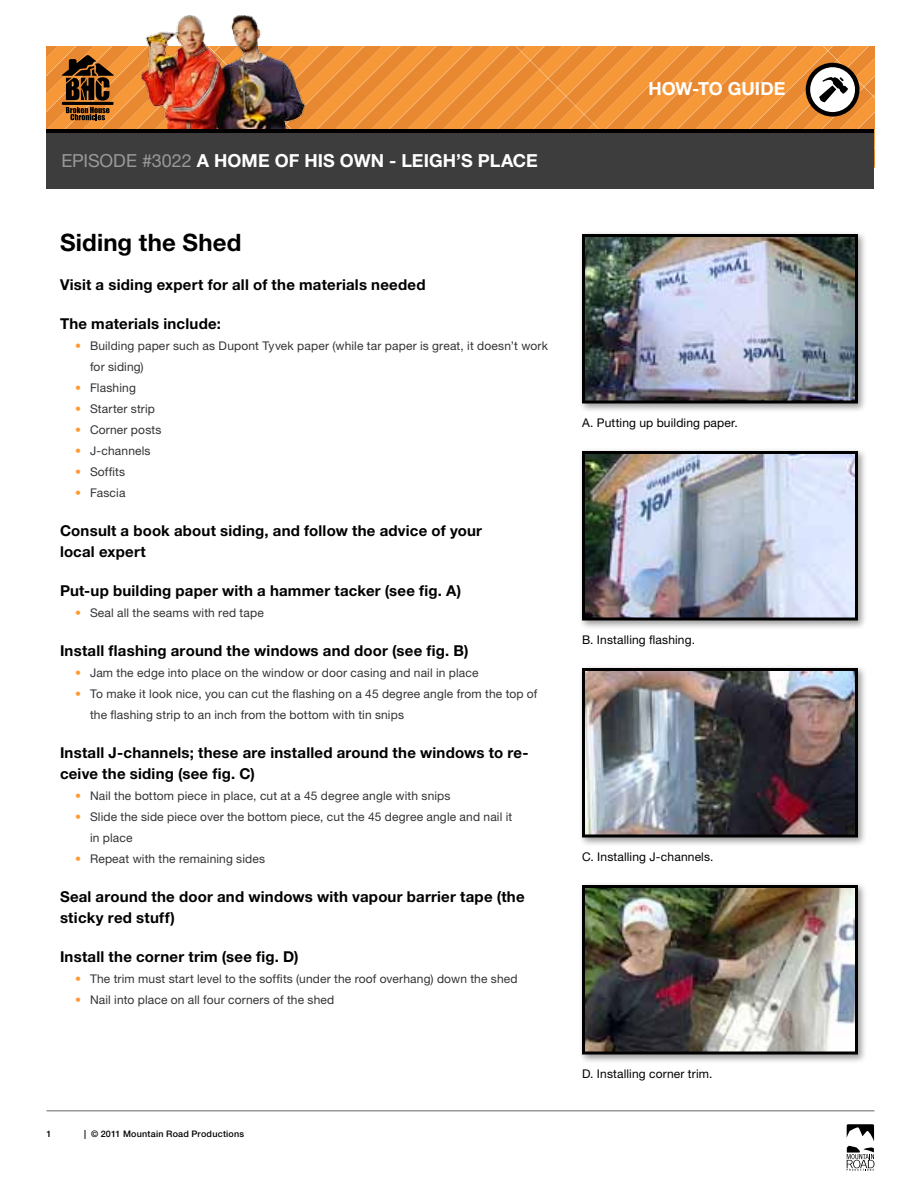
<style>
.page{position:relative;width:918px;height:1188px;background:#fff}
.page>*{position:absolute;margin:0;border:0;box-sizing:border-box;transform-origin:0 0}
.t1{font:700 24px "Helvetica Neue LT Std";color:#000}
.t2{font:700 18px "Helvetica Neue LT Std";letter-spacing:.005em;color:#fff}
.t3{font:700 15px/21px "Helvetica Neue LT Std";letter-spacing:.015em;color:#000}
.t4{font:12px/21px "Helvetica Neue LT Std";letter-spacing:.015em;color:#333}
.t5{font:12px "Helvetica Neue LT Std";letter-spacing:.015em;color:#000}
.t6{font:500 9px "Helvetica Neue LT Std";letter-spacing:.025em;color:#000}
.s1{font-weight:400;color:#999}
.s2{color:#f93}
</style>
<div class="page">
<svg style="left:847px;top:1124px;width:28px;height:47px"></svg>
<svg style="left:46px;top:46px;width:829px;height:122px;background:#ef9238"></svg>
<svg style="left:66px;top:107px;width:44px;height:13px"></svg>
<svg style="left:62px;top:55px;width:52px;height:46px;background:#70441a"></svg>
<hr style="left:62px;top:102px;width:52px;height:3px;background:#000">
<div style="left:46px;top:129px;width:828px;height:60px;background:#3d3d3d"></div>
<hr style="left:46px;top:129px;width:828px;height:4px;background:#000">
<svg style="left:806px;top:63px;width:54px;height:54px"></svg>
<img style="left:126px;top:15px;width:197px;height:114px">
<hr style="left:46px;top:1110px;width:828px;height:2px;background:#999">
<div style="left:579px;top:231px;width:289px;height:182px;background:#000;opacity:.4"></div>
<img style="left:586px;top:238px;width:268px;height:162px">
<div style="left:582px;top:234px;width:276px;height:170px;border:3px solid #000"></div>
<div style="left:579px;top:448px;width:289px;height:182px;background:#000;opacity:.4"></div>
<img style="left:586px;top:455px;width:268px;height:162px">
<div style="left:582px;top:451px;width:276px;height:170px;border:3px solid #000"></div>
<div style="left:579px;top:665px;width:289px;height:182px;background:#000;opacity:.4"></div>
<img style="left:586px;top:672px;width:268px;height:161px">
<div style="left:582px;top:668px;width:276px;height:169px;border:3px solid #000"></div>
<div style="left:579px;top:882px;width:289px;height:182px;background:#000;opacity:.4"></div>
<img style="left:586px;top:889px;width:268px;height:161px">
<div style="left:582px;top:885px;width:276px;height:169px;border:3px solid #000"></div>
<h2 class="t2" style="left:62px;top:150px;width:478px"><span class="s1">Episode #3022</span> A home of his own - Leigh’s place</h2>
<h1 class="t1" style="left:60px;top:228px;width:183px">Siding the Shed</h1>
<p class="t3" style="left:60px;top:274px;width:367px">Visit a siding expert for all of the materials needed</p>
<p class="t3" style="left:60px;top:313px;width:162px">The materials include:</p>
<p class="t4" style="left:90px;top:335px;width:459px;text-indent:-15px"><span class="s2">•</span> Building paper such as Dupont Tyvek paper (while tar paper is great, it doesn’t work for siding)</p>
<p class="t4" style="left:75px;top:377px;width:62px"><span class="s2">•</span> Flashing</p>
<p class="t4" style="left:75px;top:398px;width:82px"><span class="s2">•</span> Starter strip</p>
<p class="t4" style="left:75px;top:419px;width:88px"><span class="s2">•</span> Corner posts</p>
<p class="t4" style="left:75px;top:440px;width:77px"><span class="s2">•</span> J-channels</p>
<p class="t4" style="left:75px;top:461px;width:52px"><span class="s2">•</span> Soffits</p>
<p class="t4" style="left:75px;top:482px;width:52px"><span class="s2">•</span> Fascia</p>
<p class="t3" style="left:60px;top:520px;width:424px">Consult a book about siding, and follow the advice of your local expert</p>
<p class="t3" style="left:60px;top:580px;width:403px">Put-up building paper with a hammer tacker (see fig. A)</p>
<p class="t4" style="left:75px;top:602px;width:190px"><span class="s2">•</span> Seal all the seams with red tape</p>
<p class="t3" style="left:60px;top:640px;width:410px">Install flashing around the windows and door (see fig. B)</p>
<p class="t4" style="left:75px;top:662px;width:405px"><span class="s2">•</span> Jam the edge into place on the window or door casing and nail in place</p>
<p class="t4" style="left:90px;top:683px;width:449px;text-indent:-15px"><span class="s2">•</span> To make it look nice, you can cut the flashing on a 45 degree angle from the top of the flashing strip to an inch from the bottom with tin snips</p>
<p class="t3" style="left:60px;top:742px;width:470px">Install J-channels; these are installed around the windows to re&shy;ceive the siding (see fig. C)</p>
<p class="t4" style="left:75px;top:785px;width:377px"><span class="s2">•</span> Nail the bottom piece in place, cut at a 45 degree angle with snips</p>
<p class="t4" style="left:90px;top:806px;width:424px;text-indent:-15px"><span class="s2">•</span> Slide the side piece over the bottom piece, cut the 45 degree angle and nail it in place</p>
<p class="t4" style="left:75px;top:848px;width:192px"><span class="s2">•</span> Repeat with the remaining sides</p>
<p class="t3" style="left:60px;top:886px;width:466px">Seal around the door and windows with vapour barrier tape (the sticky red stuff)</p>
<p class="t3" style="left:60px;top:946px;width:240px">Install the corner trim (see fig. D)</p>
<p class="t4" style="left:75px;top:968px;width:444px"><span class="s2">•</span> The trim must start level to the soffits (under the roof overhang) down the shed</p>
<p class="t4" style="left:75px;top:989px;width:261px"><span class="s2">•</span> Nail into place on all four corners of the shed</p>
<p class="t6" style="left:46px;top:1128px;width:7px">1</p>
<p class="t6" style="left:84px;top:1128px;width:162px">| © 2011 Mountain Road Productions</p>
<h2 class="t2" style="left:648px;top:78px;width:138px">How-to Guide</h2>
<p class="t5" style="left:582px;top:416px;width:157px">A. Putting up building paper.</p>
<p class="t5" style="left:582px;top:633px;width:115px">B. I nstalling flashing.</p>
<p class="t5" style="left:582px;top:850px;width:133px">C. I nstalling J-channels.</p>
<p class="t5" style="left:582px;top:1067px;width:132px">D. I nstalling corner trim.</p>
</div>
